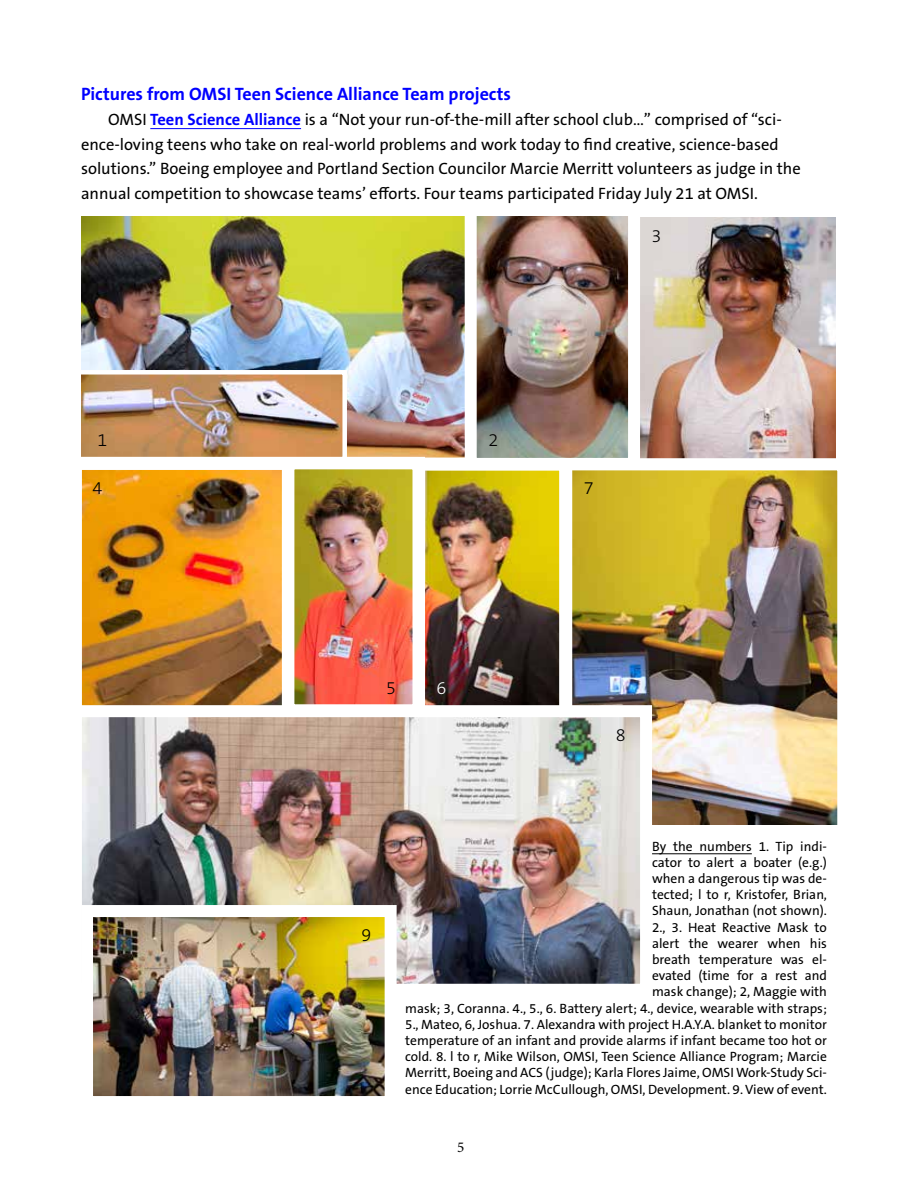
<style>
.page{position:relative;width:918px;height:1188px;background:#fff}
.page>*{position:absolute;margin:0;border:0;box-sizing:border-box;transform-origin:0 0}
.t1{font:700 18px "The Sans ACS W7";color:#00f}
.t2{font:300 18px "The Sans ACS W3";color:#000}
.t3{font:300 18px "The Sans ACS W3";color:#fff}
.t4{font:16.5px/24.8px "The Sans ACS W5 Plain";color:#000}
.t5{font:15px "Minion Pro";color:#000}
.t6{font:13.5px/16.2px "The Sans ACS W5 Plain";color:#000;text-align:right}
.s1{font-family:"The Sans ACS W7";font-weight:700;color:#00f}
</style>
<div class="page">
<img style="left:81px;top:216px;width:378px;height:235px">
<hr style="left:150px;top:128px;width:151px;height:1px;background:#00f">
<img style="left:646px;top:217px;width:190px;height:235px">
<img style="left:579px;top:452px;width:259px;height:373px">
<img style="left:431px;top:451px;width:148px;height:248px">
<img style="left:82px;top:699px;width:576px;height:285px">
<img style="left:459px;top:216px;width:187px;height:260px">
<img style="left:82px;top:899px;width:321px;height:198px">
<hr style="left:652px;top:854px;width:100px;height:1px;background:#000">
<img style="left:81px;top:368px;width:350px;height:355px">
<h1 class="t1" style="left:81px;top:82px;width:432px">Pictures from OMSI Teen Science Alliance Team projects</h1>
<p class="t4" style="left:81px;top:107px;width:721px;text-indent:27px">OMSI <span class="s1">Teen Science Alliance</span> is a “Not your run-of-the-mill after school club...” comprised of “sci&shy;ence-loving teens who take on real-world problems and work today to find creative, science-based solutions.” Boeing employee and Portland Section Councilor Marcie Merritt volunteers as judge in the annual competition to showcase teams’ efforts. Four teams participated Friday July 21 at OMSI.</p>
<h1 class="t2" style="left:97px;top:428px;width:11px">1</h1>
<h1 class="t2" style="left:93px;top:477px;width:11px">4</h1>
<h1 class="t2" style="left:652px;top:224px;width:11px">3</h1>
<h1 class="t2" style="left:488px;top:428px;width:11px">2</h1>
<h1 class="t2" style="left:584px;top:477px;width:11px">7</h1>
<h1 class="t2" style="left:386px;top:677px;width:11px">5</h1>
<h1 class="t3" style="left:437px;top:676px;width:11px">6</h1>
<h1 class="t2" style="left:616px;top:724px;width:11px">8</h1>
<h1 class="t2" style="left:361px;top:924px;width:11px">9</h1>
<p class="t6" style="left:405px;top:838px;width:423px">By the numbers 1. Tip indi-<br>cator to alert a boater (e.g.)<br>when a dangerous tip was de-<br>tected; l to r, Kristofer, Brian,<br>Shaun, Jonathan (not shown).<br>2., 3. Heat Reactive Mask to<br>alert the wearer when his<br>breath temperature was el-<br>evated (time for a rest and<br>mask change); 2, Maggie with<br>mask; 3, Coranna. 4., 5., 6. Battery alert; 4., device, wearable with straps; 5., Mateo, 6, Joshua. 7. Alexandra with project H.A.Y.A. blanket to monitor temperature of an infant and provide alarms if infant became too hot or cold. 8. l to r, Mike Wilson, OMSI, Teen Science Alliance Program; Marcie Merritt, Boeing and ACS (judge); Karla Flores Jaime, OMSI Work-Study Sci&shy;ence Education; Lorrie McCullough, OMSI, Development. 9. View of event.</p>
<p class="t5" style="left:457px;top:1137px;width:9px">5</p>
</div>
